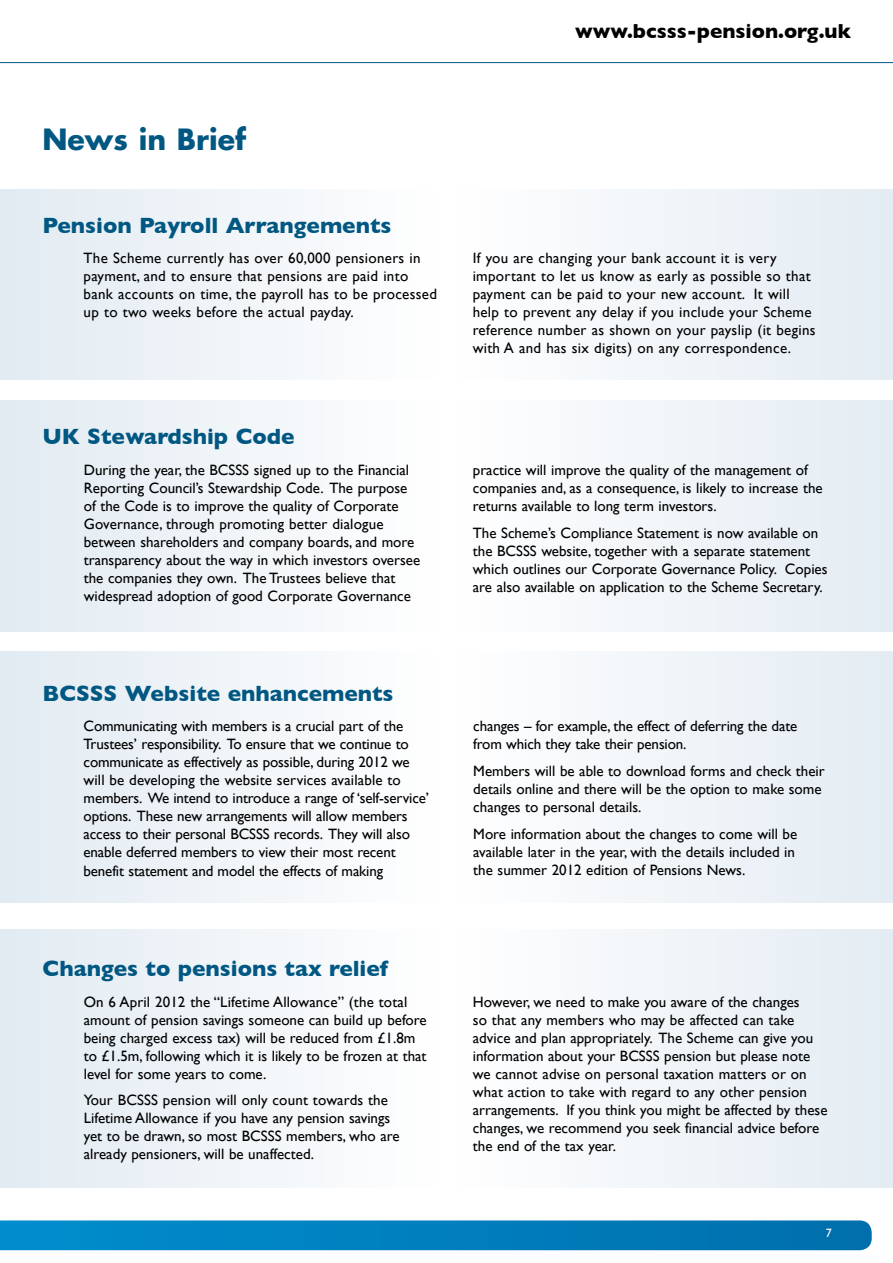
<style>
.page{position:relative;width:893px;height:1263px;background:#fff}
.page>*{position:absolute;margin:0;border:0;box-sizing:border-box;transform-origin:0 0}
.t1{font:700 28.5px "Futura";color:#005782}
.t2{font:700 22.5px "Gill Sans";color:#005782}
.t3{font:700 20.7px "Gill Sans";color:#000}
.t4{font:15px/18px "Gill Sans";color:#000}
.t5{font:15px/18px "Gill Sans";letter-spacing:.02em;color:#000}
.t6{font:12px "Gill Sans";color:#fff}
</style>
<div class="page">
<div style="left:0;top:929px;width:893px;height:258px;background:linear-gradient(to right,#f0f4f8,#f2f6f9)"></div>
<div style="left:0;top:652px;width:893px;height:251px;background:linear-gradient(to right,#f0f4f8,#f2f6f9)"></div>
<div style="left:0;top:400px;width:893px;height:231px;background:linear-gradient(to right,#f0f4f8,#f2f6f9)"></div>
<div style="left:0;top:189px;width:893px;height:191px;background:linear-gradient(to right,#f0f4f8,#f2f6f9)"></div>
<svg style="left:0;top:1220px;width:872px;height:30px;background:#0480be"></svg>
<hr style="left:0;top:62px;width:893px;height:1px;background:#005782">
<h1 class="t1" style="left:42px;top:119px;width:205px">News in Brief</h1>
<h2 class="t2" style="left:42px;top:212px;width:350px">Pension Payroll Arrangements</h2>
<h3 class="t3" style="left:575px;top:19px;width:278px">www.bcsss-pension.org.uk</h3>
<p class="t5" style="left:84px;top:249px;width:355px">The Scheme currently has over 60,000 pensioners in payment, and to ensure that pensions are paid into bank accounts on time, the payroll has to be processed up to two weeks before the actual payday.</p>
<p class="t5" style="left:473px;top:249px;width:344px">If you are changing your bank account it is very important to let us know as early as possible so that payment can be paid to your new account. It will help to prevent any delay if you include your Scheme reference number as shown on your payslip (it begins with A and has six digits) on any correspondence.</p>
<h2 class="t2" style="left:42px;top:424px;width:254px">UK Stewardship Code</h2>
<p class="t4" style="left:84px;top:461px;width:338px">During the year, the BCSSS signed up to the Financial Reporting Council’s Stewardship Code. The purpose of the Code is to improve the quality of Corporate Governance, through promoting better dialogue between shareholders and company boards, and more transparency about the way in which investors oversee the companies they own. The Trustees believe that widespread adoption of good Corporate Governance</p>
<p class="t4" style="left:473px;top:461px;width:351px">practice will improve the quality of the management of companies and, as a consequence, is likely to increase the returns available to long term investors.</p>
<p class="t4" style="left:473px;top:523px;width:356px">The Scheme’s Compliance Statement is now available on the BCSSS website, together with a separate statement which outlines our Corporate Governance Policy. Copies are also available on application to the Scheme Secretary.</p>
<h2 class="t2" style="left:42px;top:680px;width:353px">BCSSS Website enhancements</h2>
<p class="t4" style="left:84px;top:717px;width:347px">Communicating with members is a crucial part of the Trustees’ responsibility. To ensure that we continue to communicate as effectively as possible, during 2012 we will be developing the website services available to members. We intend to introduce a range of ‘self-service’ options. These new arrangements will allow members access to their personal BCSSS records. They will also enable deferred members to view their most recent benefit statement and model the effects of making</p>
<p class="t4" style="left:473px;top:717px;width:326px">changes – for example, the effect of deferring the date from which they take their pension.</p>
<p class="t4" style="left:473px;top:762px;width:353px">Members will be able to download forms and check their details online and there will be the option to make some changes to personal details.</p>
<p class="t4" style="left:473px;top:824px;width:325px">More information about the changes to come will be available later in the year, with the details included in the summer 2012 edition of Pensions News.</p>
<h2 class="t2" style="left:43px;top:955px;width:347px">Changes to pensions tax relief</h2>
<p class="t4" style="left:84px;top:993px;width:344px">On 6 April 2012 the “Lifetime Allowance” (the total amount of pension savings someone can build up before being charged excess tax) will be reduced from £1.8m to £1.5m, following which it is likely to be frozen at that level for some years to come.</p>
<p class="t4" style="left:84px;top:1091px;width:317px">Your BCSSS pension will only count towards the Lifetime Allowance if you have any pension savings yet to be drawn, so most BCSSS members, who are already pensioners, will be unaffected.</p>
<p class="t4" style="left:473px;top:993px;width:356px">However, we need to make you aware of the changes<br>so that any members who may be affected can take advice and plan appropriately. The Scheme can give you information about your BCSSS pension but please note we cannot advise on personal taxation matters or on what action to take with regard to any other pension arrangements. If you think you might be affected by these changes, we recommend you seek financial advice before the end of the tax year.</p>
<p class="t6" style="left:826px;top:1225px;width:7px">7</p>
</div>
